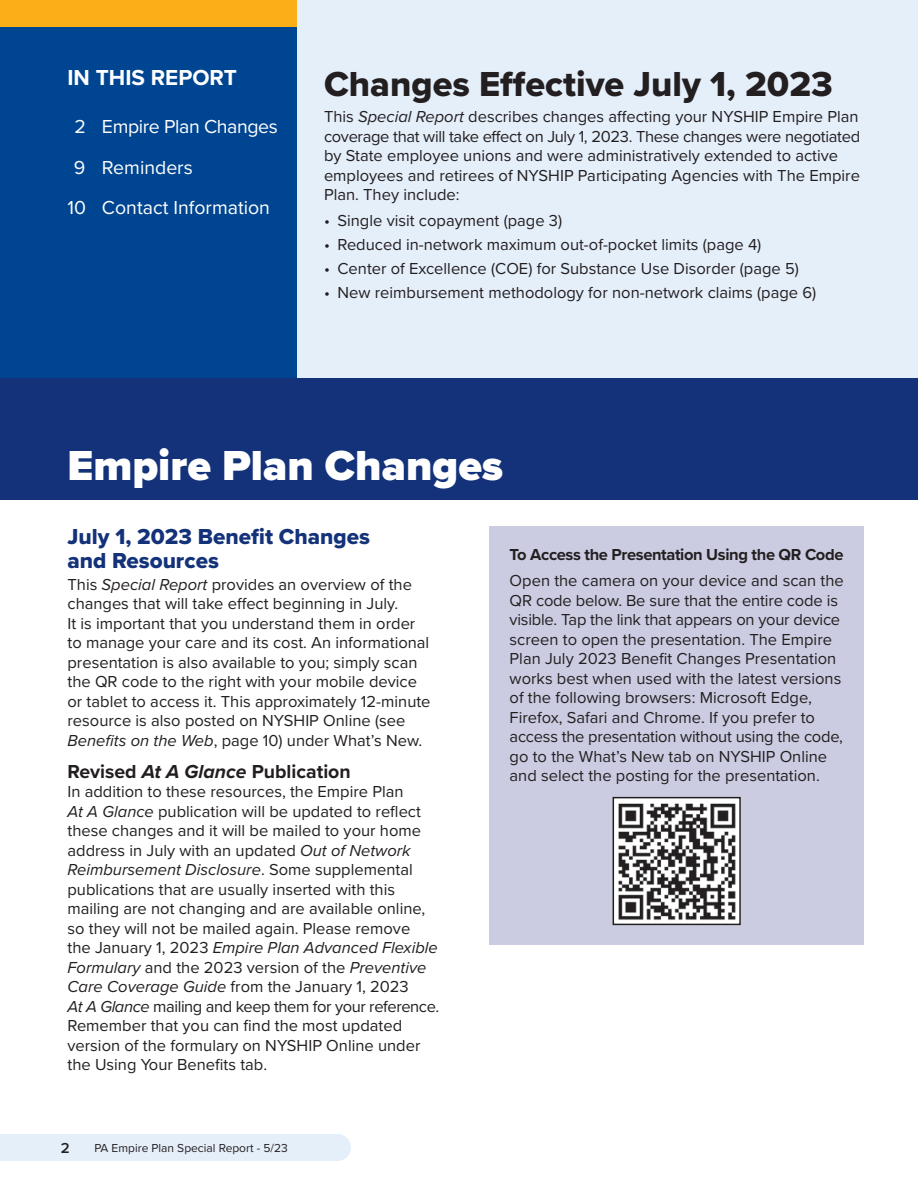
<style>
.page{position:relative;width:918px;height:1188px;background:#fff}
.page>*{position:absolute;margin:0;border:0;box-sizing:border-box;transform-origin:0 0}
._2023_Special_EPR_Se{font:900 43.5px "Proxima Nova";color:#fff}
._2023_Special_EPR_Wh{font:36px "Proxima Nova Extrabld";color:#231f20}
._2023_Special_EPR_Pr{font:22.5px/24px "Proxima Nova Extrabld";color:#13327a}
._2023_Special_EPR_Co{font:700 22.5px "Proxima Nova";color:#fff}
._2023_Special_EPR_Co-2{font:19.5px "Proxima Nova";color:#fff}
._2023_Special_EPR_Su{font:700 19.5px "Proxima Nova";color:#231f20}
._2023_Special_EPR_Co-3{font:19.5px "Proxima Nova";letter-spacing:-.02em;color:#fff}
._2023_Special_EPR_Bo{font:16.5px/19.5px "Proxima Nova";color:#231f20}
._2023_Special_EPR_Bu{font:16.5px "Proxima Nova";color:#231f20}
._2023_Special_EPR_Bo-2{font:700 16.5px "Proxima Nova";letter-spacing:-.02em;color:#231f20}
.t1{font:600 15px "Proxima Nova";color:#231f20}
.t2{font:12px "Proxima Nova";color:#231f20}
.s1{font-style:italic}
</style>
<div class="page">
<div style="left:297px;top:0;width:621px;height:378px;background:#e5effa"></div>
<div style="left:0;top:27px;width:297px;height:351px;background:#004591"></div>
<div style="left:0;top:0;width:297px;height:27px;background:#fbae17"></div>
<div style="left:0;top:378px;width:918px;height:122px;background:#13327a"></div>
<div style="left:489px;top:526px;width:375px;height:419px;background:#cbcce2"></div>
<img style="left:616px;top:800px;width:122px;height:122px">
<div style="left:613px;top:797px;width:128px;height:128px;border:2px solid #231f20"></div>
<div style="left:324px;top:1134px;width:27px;height:27px;background:#e5effa;border-radius:50%"></div>
<div style="left:0;top:1134px;width:338px;height:27px;background:#e5effa"></div>
<p class="_2023_Special_EPR_Co" style="left:68px;top:61px;width:171px">IN THIS REPORT</p>
<p class="_2023_Special_EPR_Co-3" style="left:74px;top:112px;width:205px">2 Empire Plan Changes</p>
<p class="_2023_Special_EPR_Co-2" style="left:74px;top:152px;width:120px">9 Reminders</p>
<p class="_2023_Special_EPR_Co-2" style="left:68px;top:193px;width:204px">10 Contact Information</p>
<p class="_2023_Special_EPR_Wh" style="left:324px;top:57px;width:510px">Changes Effective July 1, 2023</p>
<p class="_2023_Special_EPR_Bo" style="left:324px;top:106px;width:538px">This <span class="s1">Special Report</span> describes changes affecting your NYSHIP Empire Plan coverage that will take effect on July 1, 2023. These changes were negotiated by State employee unions and were administratively extended to active employees and retirees of NYSHIP Participating Agencies with The Empire Plan. They include:</p>
<p class="_2023_Special_EPR_Bu" style="left:324px;top:209px;width:240px">• Single visit copayment (page 3)</p>
<p class="_2023_Special_EPR_Bu" style="left:324px;top:232px;width:439px">• Reduced in-network maximum out-of-pocket limits (page 4)</p>
<p class="_2023_Special_EPR_Bu" style="left:324px;top:256px;width:476px">• Center of Excellence (COE) for Substance Use Disorder (page 5)</p>
<p class="_2023_Special_EPR_Bu" style="left:324px;top:280px;width:494px">• New reimbursement methodology for non-network claims (page 6)</p>
<p class="_2023_Special_EPR_Se" style="left:68px;top:433px;width:437px">Empire Plan Changes</p>
<p class="_2023_Special_EPR_Pr" style="left:68px;top:524px;width:304px">July 1, 2023 Benefit Changes and Resources</p>
<p class="_2023_Special_EPR_Bo" style="left:68px;top:574px;width:365px">This <span class="s1">Special Report</span> provides an overview of the changes that will take effect beginning in July.<br>It is important that you understand them in order to manage your care and its cost. An informational presentation is also available to you; simply scan the QR code to the right with your mobile device or tablet to access it. This approximately 12-minute resource is also posted on NYSHIP Online (see <span class="s1">Benefits on the Web</span>, page 10) under What’s New.</p>
<p class="_2023_Special_EPR_Su" style="left:68px;top:757px;width:285px">Revised <span class="s1">At A Glance</span> Publication</p>
<p class="_2023_Special_EPR_Bo" style="left:68px;top:781px;width:373px">In addition to these resources, the Empire Plan<br><span class="s1">At A Glance</span> publication will be updated to reflect these changes and it will be mailed to your home address in July with an updated <span class="s1">Out of Network Reimbursement Disclosure</span>. Some supplemental publications that are usually inserted with this mailing are not changing and are available online, so they will not be mailed again. Please remove<br>the January 1, 2023 <span class="s1">Empire Plan Advanced Flexible Formulary</span> and the 2023 version of the <span class="s1">Preventive Care Coverage Guide</span> from the January 1, 2023<br><span class="s1">At A Glance</span> mailing and keep them for your reference.<br>Remember that you can find the most updated version of the formulary on NYSHIP Online under the Using Your Benefits tab.</p>
<p class="t1" style="left:61px;top:1137px;width:10px">2</p>
<p class="t2" style="left:94px;top:1139px;width:195px">PA Empire Plan Special Report - 5/23</p>
<p class="_2023_Special_EPR_Bo-2" style="left:510px;top:542px;width:335px">To Access the Presentation Using the QR Code</p>
<p class="_2023_Special_EPR_Bo" style="left:510px;top:570px;width:336px">Open the camera on your device and scan the QR code below. Be sure that the entire code is visible. Tap the link that appears on your device screen to open the presentation. The Empire Plan July 2023 Benefit Changes Presentation works best when used with the latest versions of the following browsers: Microsoft Edge, Firefox, Safari and Chrome. If you prefer to access the presentation without using the code, go to the What’s New tab on NYSHIP Online and select the posting for the presentation.</p>
</div>
